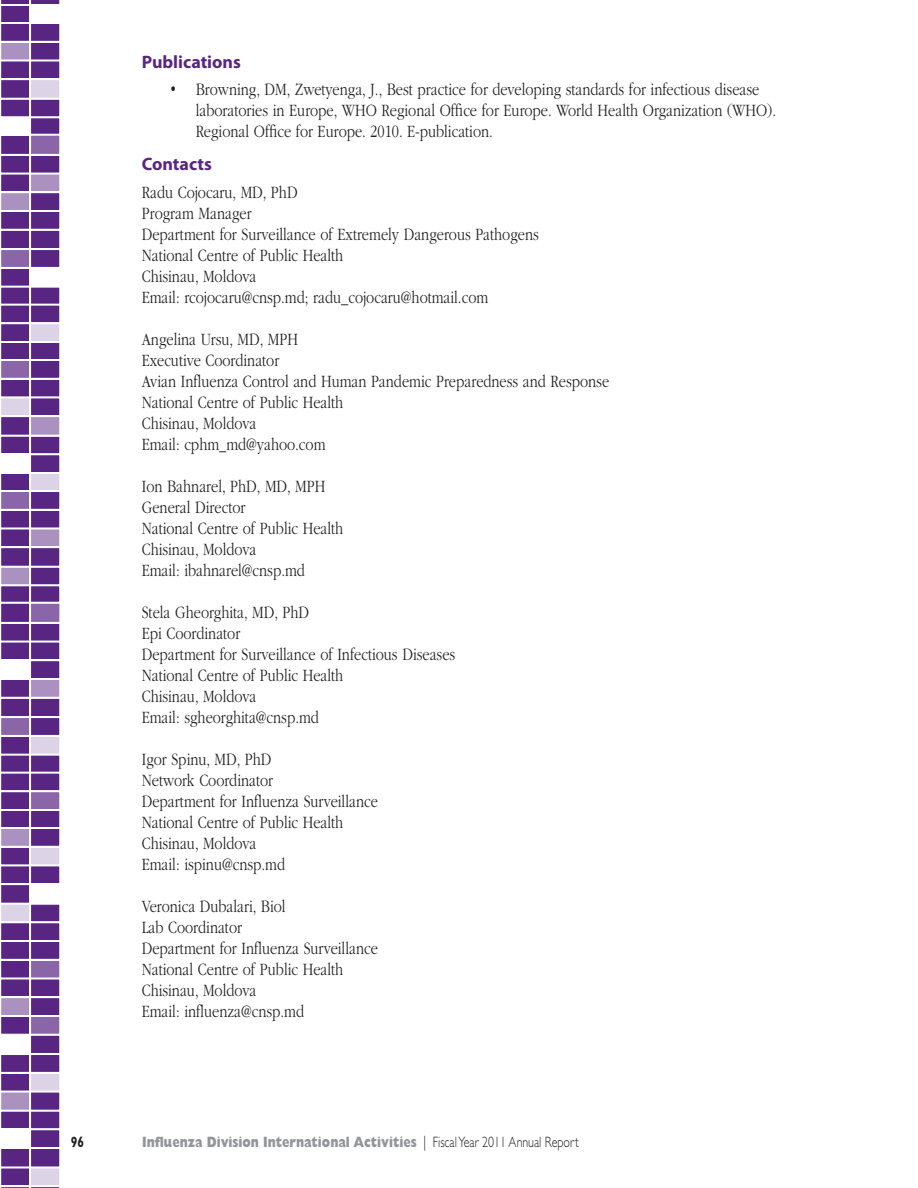
<style>
.page{position:relative;width:918px;height:1188px;background:#fff}
.page>*{position:absolute;margin:0;border:0;box-sizing:border-box;transform-origin:0 0}
.Addresses{font:300 18px/21px "ITC Garamond Std";color:#231f20;scale:.8 1}
.Heading_4_PURPLE{font:700 18px "Myriad Pro";color:#592583}
.t1{font:800 15px "Gill Sans Std";color:#939598;scale:.8 1}
.t2{font:700 15px "Gill Sans Std";color:#231f20;scale:.8 1}
.s1{font-weight:300;color:#231f20}
</style>
<div class="page">
<svg style="left:1px;top:0;width:59px;height:1188px"></svg>
<p class="Heading_4_PURPLE" style="left:142px;top:50px;width:101px">Publications</p>
<p class="Addresses" style="left:196px;top:79px;width:727px;text-indent:-27px">• Browning, DM, Zwetyenga, J., Best practice for developing standards for infectious disease laboratories in Europe, WHO Regional Office for Europe. World Health Organization (WHO).<br>Regional Office for Europe. 2010. E-publication.</p>
<p class="Heading_4_PURPLE" style="left:142px;top:153px;width:72px">Contacts</p>
<p class="Addresses" style="left:142px;top:182px;width:196px">Radu Cojocaru, MD, PhD</p>
<p class="Addresses" style="left:142px;top:203px;width:139px">Program Manager</p>
<p class="Addresses" style="left:142px;top:224px;width:498px">Department for Surveillance of Extremely Dangerous Pathogens</p>
<p class="Addresses" style="left:142px;top:245px;width:254px">National Centre of Public Health</p>
<p class="Addresses" style="left:142px;top:266px;width:145px">Chisinau, Moldova</p>
<p class="Addresses" style="left:142px;top:287px;width:435px">Email: rcojocaru@cnsp.md; radu_cojocaru@hotmail.com</p>
<p class="Addresses" style="left:142px;top:329px;width:197px">Angelina Ursu, MD, MPH</p>
<p class="Addresses" style="left:142px;top:350px;width:173px">Executive Coordinator</p>
<p class="Addresses" style="left:142px;top:371px;width:586px">Avian Influenza Control and Human Pandemic Preparedness and Response</p>
<p class="Addresses" style="left:142px;top:392px;width:254px">National Centre of Public Health</p>
<p class="Addresses" style="left:142px;top:413px;width:145px">Chisinau, Moldova</p>
<p class="Addresses" style="left:142px;top:434px;width:231px">Email: cphm_md@yahoo.com</p>
<p class="Addresses" style="left:142px;top:476px;width:231px">Ion Bahnarel, PhD, MD, MPH</p>
<p class="Addresses" style="left:142px;top:497px;width:131px">General Director</p>
<p class="Addresses" style="left:142px;top:518px;width:254px">National Centre of Public Health</p>
<p class="Addresses" style="left:142px;top:539px;width:145px">Chisinau, Moldova</p>
<p class="Addresses" style="left:142px;top:560px;width:206px">Email: ibahnarel@cnsp.md</p>
<p class="Addresses" style="left:142px;top:602px;width:211px">Stela Gheorghita, MD, PhD</p>
<p class="Addresses" style="left:142px;top:623px;width:125px">Epi Coordinator</p>
<p class="Addresses" style="left:142px;top:644px;width:394px">Department for Surveillance of Infectious Diseases</p>
<p class="Addresses" style="left:142px;top:665px;width:254px">National Centre of Public Health</p>
<p class="Addresses" style="left:142px;top:686px;width:145px">Chisinau, Moldova</p>
<p class="Addresses" style="left:142px;top:707px;width:223px">Email: sgheorghita@cnsp.md</p>
<p class="Addresses" style="left:142px;top:749px;width:164px">Igor Spinu, MD, PhD</p>
<p class="Addresses" style="left:142px;top:770px;width:166px">Network Coordinator</p>
<p class="Addresses" style="left:142px;top:791px;width:297px">Department for Influenza Surveillance</p>
<p class="Addresses" style="left:142px;top:812px;width:254px">National Centre of Public Health</p>
<p class="Addresses" style="left:142px;top:833px;width:145px">Chisinau, Moldova</p>
<p class="Addresses" style="left:142px;top:854px;width:181px">Email: ispinu@cnsp.md</p>
<p class="Addresses" style="left:142px;top:896px;width:181px">Veronica Dubalari, Biol</p>
<p class="Addresses" style="left:142px;top:917px;width:127px">Lab Coordinator</p>
<p class="Addresses" style="left:142px;top:938px;width:297px">Department for Influenza Surveillance</p>
<p class="Addresses" style="left:142px;top:959px;width:254px">National Centre of Public Health</p>
<p class="Addresses" style="left:142px;top:980px;width:145px">Chisinau, Moldova</p>
<p class="Addresses" style="left:142px;top:1001px;width:205px">Email: influenza@cnsp.md</p>
<p class="t2" style="left:71px;top:1133px;width:18px">96</p>
<p class="t1" style="left:142px;top:1133px;width:547px">Influenza Division International Activities <span class="s1">| Fiscal Year 2011 Annual Report</span></p>
</div>
